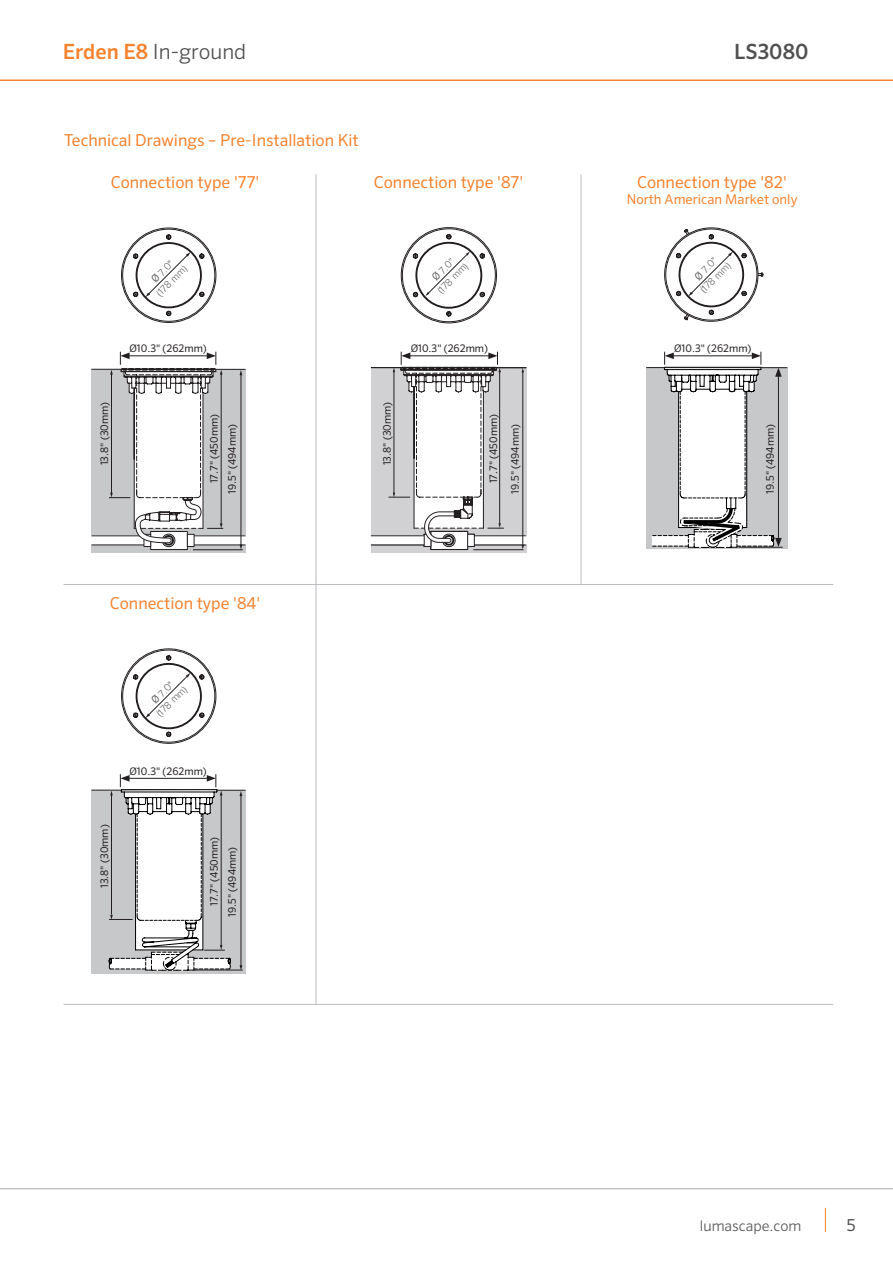
<style>
.page{position:relative;width:893px;height:1263px;background:#fff}
.page>*{position:absolute;margin:0;border:0;box-sizing:border-box;transform-origin:0 0}
.t1{font:300 21px "Sero Pro";color:#505052}
.t2{font:500 21px "Sero Pro";color:#505052}
.Spec_Table_Header{font:16.5px "Sero Pro";color:#f5822e}
.t3{font:16.5px "Sero Pro";color:#505052}
.t4{font:300 14.7px "Sero Pro";color:#565855}
.Spec_Table_Header-2{font:13.5px "Sero Pro";color:#f5822e}
.Spec_Matrix_-_Table{font:10.5px "Sero Pro";color:#231f20}
.Spec_Matrix_-_Table-2{font:300 10.5px/12.6px "Proxima Nova";color:#57585a;text-align:center}
.s1{font-weight:500;color:#f5822e}
.s2{font-family:"Arial Narrow";font-weight:400}
</style>
<div class="page">
<hr style="left:0;top:80px;width:893px;height:1px;background:#f5822e">
<hr style="left:0;top:1188px;width:893px;height:1px;background:#a8a9ad">
<svg style="left:825px;top:1208px;width:1px;height:24px"></svg>
<hr style="left:64px;top:584px;width:769px;height:1px;background:#bcbdc0">
<hr style="left:64px;top:1004px;width:769px;height:1px;background:#bcbdc0">
<hr style="left:316px;top:174px;width:1px;height:831px;background:#bcbdc0">
<hr style="left:581px;top:174px;width:1px;height:410px;background:#bcbdc0">
<div style="left:91px;top:369px;width:155px;height:184px;background:#c7c8ca"></div>
<div style="left:91px;top:790px;width:155px;height:184px;background:#c7c8ca"></div>
<div style="left:150px;top:531px;width:38px;height:19px;border:1px solid #231f20"></div>
<div style="left:91px;top:536px;width:54px;height:9px;background:#fff"></div>
<div style="left:192px;top:536px;width:54px;height:9px;background:#fff"></div>
<hr style="left:91px;top:369px;width:155px;height:1px;background:#231f20">
<hr style="left:193px;top:549px;width:50px;height:1px;background:#231f20">
<hr style="left:193px;top:970px;width:50px;height:1px;background:#231f20">
<hr style="left:241px;top:374px;width:1px;height:171px;background:#231f20">
<hr style="left:241px;top:795px;width:1px;height:171px;background:#231f20">
<svg style="left:240px;top:544px;width:2px;height:6px"></svg>
<svg style="left:121px;top:227px;width:96px;height:96px"></svg>
<svg style="left:121px;top:648px;width:96px;height:96px"></svg>
<div style="left:371px;top:368px;width:155px;height:185px;background:#d1d1d4"></div>
<div style="left:430px;top:531px;width:38px;height:19px;border:1px solid #231f20"></div>
<svg style="left:401px;top:227px;width:96px;height:96px"></svg>
<div style="left:431px;top:531px;width:37px;height:19px;border:1px solid #231f20"></div>
<div style="left:371px;top:536px;width:54px;height:9px;background:#fff"></div>
<div style="left:473px;top:536px;width:53px;height:9px;background:#fff"></div>
<hr style="left:473px;top:549px;width:50px;height:1px;background:#241f21">
<hr style="left:522px;top:372px;width:1px;height:174px;background:#241f21">
<div style="left:646px;top:368px;width:141px;height:181px;background:#c7c8ca"></div>
<hr style="left:739px;top:547px;width:44px;height:1px;background:#231f20">
<svg style="left:664px;top:227px;width:100px;height:95px"></svg>
<hr style="left:91px;top:790px;width:155px;height:1px;background:#231f20">
<hr style="left:646px;top:367px;width:141px;height:1px;background:#231f20">
<hr style="left:371px;top:367px;width:155px;height:1px;background:#231f20">
<svg style="left:389px;top:352px;width:115px;height:197px"></svg>
<svg style="left:109px;top:352px;width:114px;height:197px"></svg>
<svg style="left:109px;top:774px;width:122px;height:197px"></svg>
<svg style="left:651px;top:352px;width:131px;height:196px"></svg>
<p class="t1" style="left:63px;top:39px;width:185px"><span class="s1">Erden E8</span> In-ground</p>
<p class="t2" style="left:734px;top:39px;width:76px">LS3080</p>
<p class="Spec_Table_Header" style="left:64px;top:130px;width:296px">Technical Drawings – Pre-Installation Kit</p>
<p class="Spec_Table_Header" style="left:111px;top:172px;width:150px">Connection type '77'</p>
<p class="Spec_Table_Header" style="left:374px;top:172px;width:151px">Connection type '87'</p>
<p class="Spec_Table_Header" style="left:637px;top:172px;width:151px">Connection type '82'</p>
<p class="Spec_Table_Header-2" style="left:627px;top:191px;width:172px">North American Market only</p>
<p class="Spec_Matrix_-_Table-2" style="left:144px;top:280px;width:40px;rotate:-45deg"><span class="s2">Ø</span> 7.0" (178 mm)</p>
<p class="Spec_Matrix_-_Table-2" style="left:425px;top:278px;width:40px;rotate:-45deg"><span class="s2">Ø</span> 7.0” (178 mm)</p>
<p class="Spec_Matrix_-_Table-2" style="left:688px;top:277px;width:40px;rotate:-45deg"><span class="s2">Ø</span> 7.0” (178 mm)</p>
<p class="Spec_Matrix_-_Table" style="left:129px;top:342px;width:79px">Ø10.3" (262mm)</p>
<p class="Spec_Matrix_-_Table" style="left:411px;top:342px;width:79px">Ø10.3" (262mm)</p>
<p class="Spec_Matrix_-_Table" style="left:674px;top:342px;width:79px">Ø10.3" (262mm)</p>
<p class="Spec_Matrix_-_Table" style="left:98px;top:465px;width:65px;rotate:-90deg">13.8" (30mm)</p>
<p class="Spec_Matrix_-_Table" style="left:381px;top:465px;width:65px;rotate:-90deg">13.8" (30mm)</p>
<p class="Spec_Matrix_-_Table" style="left:208px;top:483px;width:71px;rotate:-90deg">17.7" (450mm)</p>
<p class="Spec_Matrix_-_Table" style="left:487px;top:483px;width:71px;rotate:-90deg">17.7" (450mm)</p>
<p class="Spec_Matrix_-_Table" style="left:226px;top:494px;width:71px;rotate:-90deg">19.5" (494mm)</p>
<p class="Spec_Matrix_-_Table" style="left:509px;top:494px;width:71px;rotate:-90deg">19.5" (494mm)</p>
<p class="Spec_Matrix_-_Table" style="left:764px;top:494px;width:71px;rotate:-90deg">19.5" (494mm)</p>
<p class="Spec_Table_Header" style="left:110px;top:593px;width:152px">Connection type '84'</p>
<p class="Spec_Matrix_-_Table-2" style="left:144px;top:701px;width:40px;rotate:-45deg"><span class="s2">Ø</span> 7.0" (178 mm)</p>
<p class="Spec_Matrix_-_Table" style="left:98px;top:888px;width:65px;rotate:-90deg">13.8" (30mm)</p>
<p class="Spec_Matrix_-_Table" style="left:129px;top:765px;width:79px">Ø10.3" (262mm)</p>
<p class="Spec_Matrix_-_Table" style="left:208px;top:906px;width:71px;rotate:-90deg">17.7" (450mm)</p>
<p class="Spec_Matrix_-_Table" style="left:226px;top:917px;width:71px;rotate:-90deg">19.5" (494mm)</p>
<h3 class="t4" style="left:700px;top:1216px;width:103px">lumascape.com</h3>
<h2 class="t3" style="left:847px;top:1215px;width:10px">5</h2>
</div>
